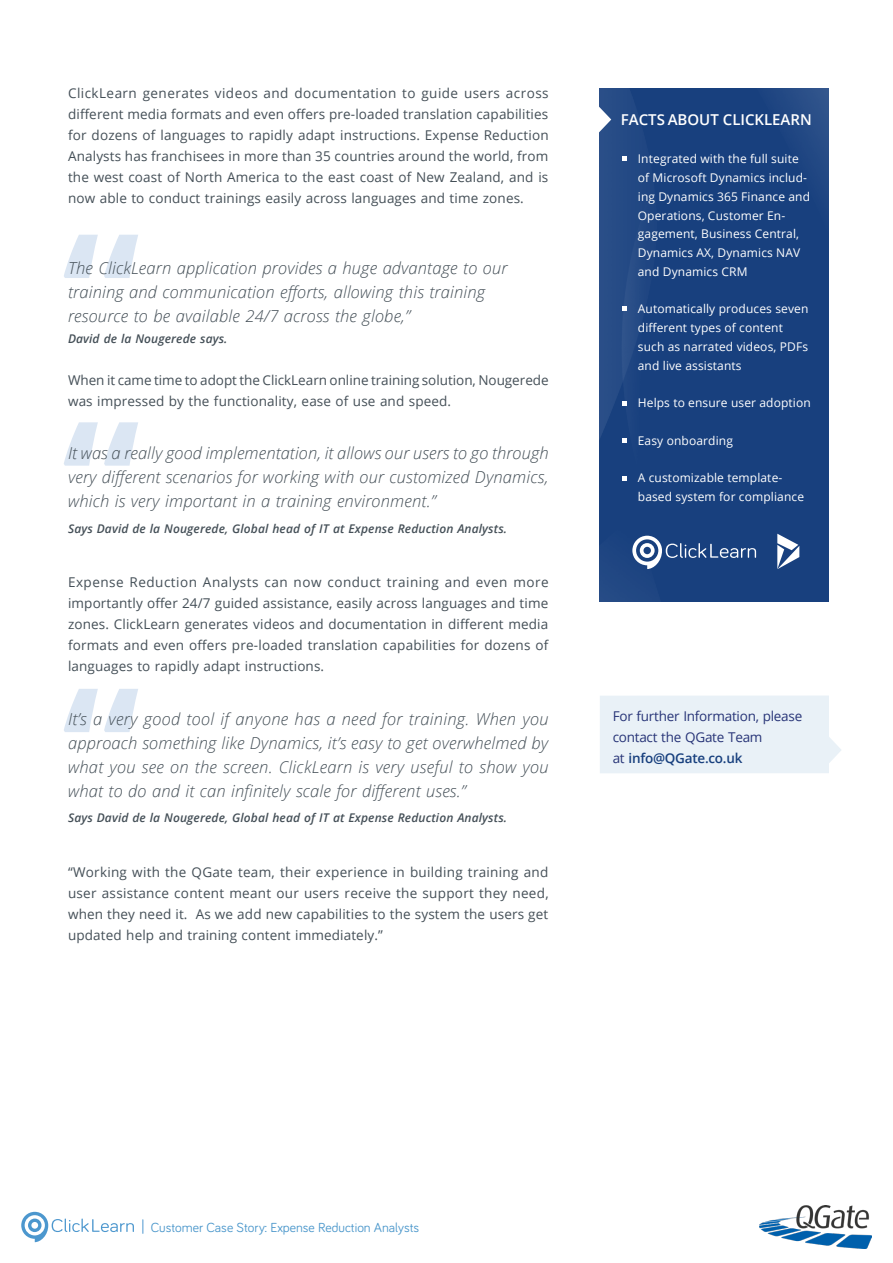
<style>
.page{position:relative;width:893px;height:1263px;background:#fff}
.page>*{position:absolute;margin:0;border:0;box-sizing:border-box;transform-origin:0 0}
.t1{font:italic 300 16.5px/24px "Open Sans";letter-spacing:.01em;color:#444f57;text-align:justify}
.t2{font:600 15px "Open Sans";color:#fff}
.t3{font:13.5px/21px "Open Sans";letter-spacing:.01em;color:#444f57;text-align:justify}
.t4{font:13.5px/21px "Open Sans";letter-spacing:-.02em;color:#273477}
.t5{font:13.5px "Bariol";color:#4b97cb}
.t6{font:12px/18.8px "Open Sans";letter-spacing:.01em;color:#fff}
.t7{font:italic 600 12px "Open Sans";letter-spacing:.01em;color:#444f57}
.t8{font:italic 600 12px "Open Sans";letter-spacing:.01em;color:#444f57}
.s1{font-weight:600;color:#18407e}
</style>
<div class="page">
<svg style="left:21px;top:1212px;width:113px;height:30px"></svg>
<svg style="left:142px;top:1220px;width:1px;height:13px"></svg>
<img style="left:760px;top:1205px;width:112px;height:44px">
<svg style="left:64px;top:235px;width:74px;height:43px"></svg>
<svg style="left:64px;top:422px;width:74px;height:44px"></svg>
<svg style="left:64px;top:689px;width:74px;height:43px"></svg>
<img style="left:600px;top:89px;width:229px;height:513px">
<svg style="left:622px;top:157px;width:4px;height:4px"></svg>
<svg style="left:622px;top:307px;width:4px;height:4px"></svg>
<svg style="left:622px;top:401px;width:4px;height:5px"></svg>
<svg style="left:622px;top:438px;width:4px;height:5px"></svg>
<svg style="left:632px;top:536px;width:124px;height:33px;background:#436396"></svg>
<svg style="left:599px;top:101px;width:12px;height:37px"></svg>
<svg style="left:622px;top:477px;width:4px;height:4px"></svg>
<svg style="left:777px;top:534px;width:22px;height:35px"></svg>
<div style="left:600px;top:695px;width:229px;height:78px;background:#e9f1f7"></div>
<svg style="left:829px;top:737px;width:12px;height:26px"></svg>
<p class="t3" style="left:68px;top:83px;width:482px">ClickLearn generates videos and documentation to guide users across different media formats and even offers pre-loaded translation capabilities for dozens of languages to rapidly adapt instructions. Expense Reduction Analysts has franchisees in more than 35 countries around the world, from the west coast of North America to the east coast of New Zealand, and is now able to conduct trainings easily across languages and time zones.</p>
<p class="t1" style="left:68px;top:255px;width:441px;text-align:left">The ClickLearn application provides a huge advantage to our training and communication efforts, allowing this training resource to be available 24/7 across the globe,”</p>
<p class="t8" style="left:68px;top:330px;width:161px">David de la Nougerede says.</p>
<p class="t3" style="left:68px;top:369px;width:482px">When it came time to adopt the ClickLearn online training solution, Nougerede was impressed by the functionality, ease of use and speed.</p>
<p class="t1" style="left:68px;top:441px;width:482px">It was a really good implementation, it allows our users to go through very different scenarios for working with our customized Dynamics, which is very important in a training environment.”</p>
<p class="t7" style="left:68px;top:520px;width:441px">Says David de la Nougerede, Global head of IT at Expense Reduction Analysts.</p>
<p class="t3" style="left:68px;top:572px;width:482px">Expense Reduction Analysts can now conduct training and even more importantly offer 24/7 guided assistance, easily across languages and time zones. ClickLearn generates videos and documentation in different media formats and even offers pre-loaded translation capabilities for dozens of languages to rapidly adapt instructions.</p>
<p class="t1" style="left:68px;top:706px;width:482px">It’s a very good tool if anyone has a need for training. When you approach something like Dynamics, it’s easy to get overwhelmed by what you see on the screen. ClickLearn is very useful to show you what to do and it can infinitely scale for different uses.”</p>
<p class="t7" style="left:68px;top:809px;width:441px">Says David de la Nougerede, Global head of IT at Expense Reduction Analysts.</p>
<p class="t3" style="left:68px;top:861px;width:482px">“Working with the QGate team, their experience in building training and user assistance content meant our users receive the support they need, when they need it. As we add new capabilities to the system the users get updated help and training content immediately.”</p>
<p class="t2" style="left:621px;top:109px;width:193px">FACTS ABOUT CLICKLEARN</p>
<p class="t6" style="left:638px;top:149px;width:174px">Integrated with the full suite of Microsoft Dynamics includ&shy;ing Dynamics 365 Finance and<br>Operations, Customer En&shy;gagement, Business Central,<br>Dynamics AX, Dynamics NAV and Dynamics CRM</p>
<p class="t6" style="left:638px;top:299px;width:172px">Automatically produces seven different types of content such as narrated videos, PDFs and live assistants</p>
<p class="t6" style="left:638px;top:393px;width:174px">Helps to ensure user adoption</p>
<p class="t6" style="left:638px;top:430px;width:97px">Easy onboarding</p>
<p class="t6" style="left:638px;top:468px;width:168px">A customizable template&shy;based system for compliance</p>
<p class="t4" style="left:613px;top:705px;width:191px">For further Information, please contact the QGate Team<br>at <span class="s1">info@QGate.co.uk</span></p>
<p class="t5" style="left:151px;top:1218px;width:270px">Customer Case Story: Expense Reduction Analysts</p>
</div>
